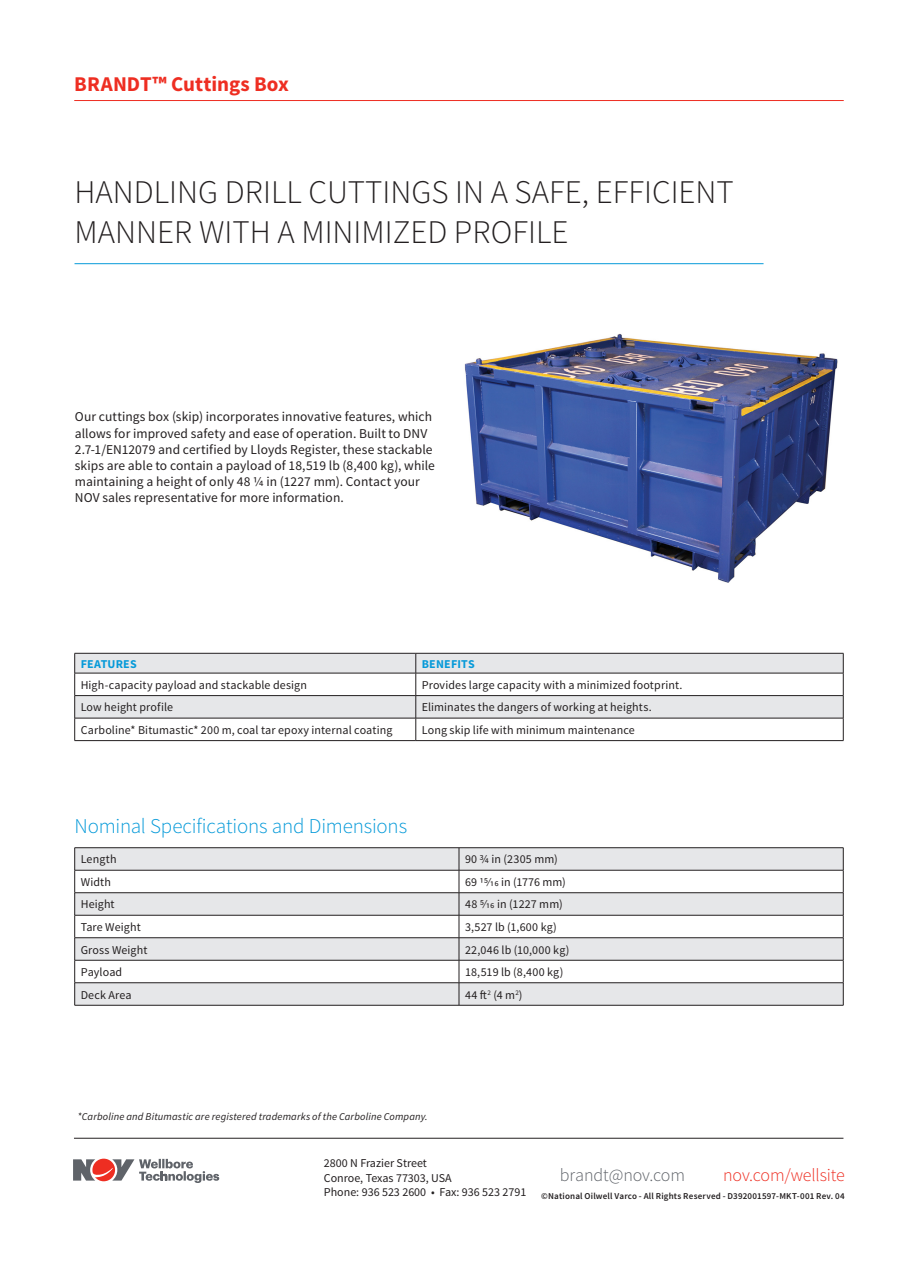
<style>
.page{position:relative;width:918px;height:1263px;background:#fff}
.page>*{position:absolute;margin:0;border:0;box-sizing:border-box;transform-origin:0 0}
.t1{font:300 33px/40.5px "Source Sans Pro";color:#231f20}
.t2{font:300 21px "Source Sans Pro";letter-spacing:-.01em;color:#069ad9}
.t3{font:700 21px "Source Sans Pro";color:#ee2e22}
.t4{font:300 18px "Source Sans Pro";letter-spacing:-.01em;color:#ee2e22}
.t5{font:300 18px "Source Sans Pro";letter-spacing:-.005em;color:#5f6369}
.t6{font:13.5px/16.2px "Source Sans Pro";letter-spacing:.005em;color:#231f20}
.t7{font:12px/14.4px "Source Sans Pro";letter-spacing:.01em;color:#231f20}
.t8{font:12px "Source Sans Pro";letter-spacing:.03em;color:#231f20}
.t9{font:700 12px "Source Sans Pro";letter-spacing:.015em;color:#069ad9}
.t10{font:italic 10.5px "Source Sans Pro";letter-spacing:.015em;color:#231f20}
.t11{font:600 9px "Source Sans Pro";letter-spacing:.02em;color:#231f20}
</style>
<div class="page">
<svg style="left:75px;top:654px;width:768px;height:64px;fill:#e6e7e9"></svg>
<hr style="left:75px;top:653px;width:341px;height:1px;background:#231f20">
<hr style="left:416px;top:653px;width:427px;height:1px;background:#231f20">
<hr style="left:75px;top:673px;width:341px;height:1px;background:#231f20">
<hr style="left:416px;top:673px;width:427px;height:1px;background:#231f20">
<hr style="left:75px;top:695px;width:341px;height:1px;background:#231f20">
<hr style="left:416px;top:695px;width:427px;height:1px;background:#231f20">
<hr style="left:75px;top:718px;width:341px;height:1px;background:#231f20">
<svg style="left:74px;top:653px;width:1px;height:87px"></svg>
<hr style="left:416px;top:718px;width:427px;height:1px;background:#231f20">
<svg style="left:416px;top:653px;width:1px;height:87px"></svg>
<svg style="left:843px;top:653px;width:1px;height:87px"></svg>
<hr style="left:75px;top:740px;width:341px;height:1px;background:#231f20">
<hr style="left:416px;top:740px;width:427px;height:1px;background:#231f20">
<img style="left:464px;top:333px;width:374px;height:250px">
<hr style="left:74px;top:1138px;width:769px;height:1px;background:#231f20">
<svg style="left:73px;top:1158px;width:146px;height:24px"></svg>
<hr style="left:75px;top:263px;width:689px;height:1px;background:#069ad9">
<svg style="left:75px;top:848px;width:768px;height:157px;fill:#e6e7e9"></svg>
<hr style="left:75px;top:847px;width:384px;height:1px;background:#231f20">
<hr style="left:459px;top:847px;width:384px;height:1px;background:#231f20">
<hr style="left:75px;top:870px;width:384px;height:1px;background:#231f20">
<hr style="left:459px;top:870px;width:384px;height:1px;background:#231f20">
<hr style="left:75px;top:892px;width:384px;height:1px;background:#231f20">
<hr style="left:459px;top:892px;width:384px;height:1px;background:#231f20">
<hr style="left:75px;top:915px;width:384px;height:1px;background:#231f20">
<hr style="left:459px;top:915px;width:384px;height:1px;background:#231f20">
<hr style="left:75px;top:937px;width:384px;height:1px;background:#231f20">
<hr style="left:459px;top:937px;width:384px;height:1px;background:#231f20">
<hr style="left:75px;top:960px;width:384px;height:1px;background:#231f20">
<hr style="left:459px;top:960px;width:384px;height:1px;background:#231f20">
<hr style="left:75px;top:982px;width:384px;height:1px;background:#231f20">
<svg style="left:74px;top:848px;width:1px;height:157px"></svg>
<hr style="left:459px;top:982px;width:384px;height:1px;background:#231f20">
<svg style="left:459px;top:848px;width:1px;height:157px"></svg>
<svg style="left:843px;top:848px;width:1px;height:157px"></svg>
<hr style="left:75px;top:1005px;width:384px;height:1px;background:#231f20">
<hr style="left:459px;top:1005px;width:384px;height:1px;background:#231f20">
<hr style="left:74px;top:100px;width:770px;height:1px;background:#ee2e22">
<h2 class="t3" style="left:74px;top:71px;width:216px">BRANDT™ Cuttings Box</h2>
<p class="t1" style="left:75px;top:172px;width:661px">HANDLING DRILL CUTTINGS IN A SAFE, EFFICIENT<br>MANNER WITH A MINIMIZED PROFILE</p>
<p class="t6" style="left:75px;top:409px;width:362px">Our cuttings box (skip) incorporates innovative features, which allows for improved safety and ease of operation. Built to DNV 2.7-1/EN12079 and certified by Lloyds Register, these stackable skips are able to contain a payload of 18,519 lb (8,400 kg), while maintaining a height of only 48 ¼ in (1227 mm). Contact your NOV sales representative for more information.</p>
<p class="t9" style="left:81px;top:656px;width:58px">FEATURES</p>
<p class="t9" style="left:422px;top:656px;width:54px">BENEFITS</p>
<p class="t7" style="left:81px;top:678px;width:228px">High-capacity payload and stackable design</p>
<p class="t7" style="left:422px;top:678px;width:262px">Provides large capacity with a minimized footprint.</p>
<p class="t7" style="left:81px;top:700px;width:94px">Low height profile</p>
<p class="t7" style="left:422px;top:700px;width:231px">Eliminates the dangers of working at heights.</p>
<p class="t7" style="left:81px;top:723px;width:313px">Carboline* Bitumastic* 200 m, coal tar epoxy internal coating</p>
<p class="t7" style="left:422px;top:723px;width:215px">Long skip life with minimum maintenance</p>
<p class="t2" style="left:75px;top:813px;width:334px">Nominal Specifications and Dimensions</p>
<p class="t7" style="left:81px;top:852px;width:38px">Length</p>
<p class="t7" style="left:465px;top:852px;width:94px">90 ¾ in (2305 mm)</p>
<p class="t7" style="left:81px;top:875px;width:32px">Width</p>
<p class="t7" style="left:465px;top:875px;width:102px">69 15⁄16 in (1776 mm)</p>
<p class="t7" style="left:81px;top:897px;width:35px">Height</p>
<p class="t7" style="left:465px;top:897px;width:99px">48 5⁄16 in (1227 mm)</p>
<p class="t7" style="left:81px;top:920px;width:62px">Tare Weight</p>
<p class="t7" style="left:465px;top:920px;width:93px">3,527 lb (1,600 kg)</p>
<p class="t7" style="left:81px;top:942px;width:68px">Gross Weight</p>
<p class="t8" style="left:465px;top:942px;width:106px">22,046 lb (10,000 kg)</p>
<p class="t7" style="left:81px;top:965px;width:43px">Payload</p>
<p class="t7" style="left:465px;top:965px;width:100px">18,519 lb (8,400 kg)</p>
<p class="t7" style="left:81px;top:987px;width:52px">Deck Area</p>
<p class="t7" style="left:465px;top:987px;width:59px">44 ft<sup>2</sup> (4 m<sup>2</sup>)</p>
<p class="t10" style="left:78px;top:1110px;width:352px">*Carboline and Bitumastic are registered trademarks of the Carboline Company.</p>
<p class="t7" style="left:324px;top:1156px;width:204px">2800 N Frazier Street<br>Conroe, Texas 77303, USA<br>Phone: 936 523 2600 • Fax: 936 523 2791</p>
<h3 class="t5" style="left:560px;top:1164px;width:127px">brandt@nov.com</h3>
<h3 class="t4" style="left:723px;top:1164px;width:123px">nov.com/wellsite</h3>
<p class="t11" style="left:541px;top:1190px;width:305px">©National Oilwell Varco - All Rights Reserved - D392001597-MKT-001 Rev. 04</p>
</div>
